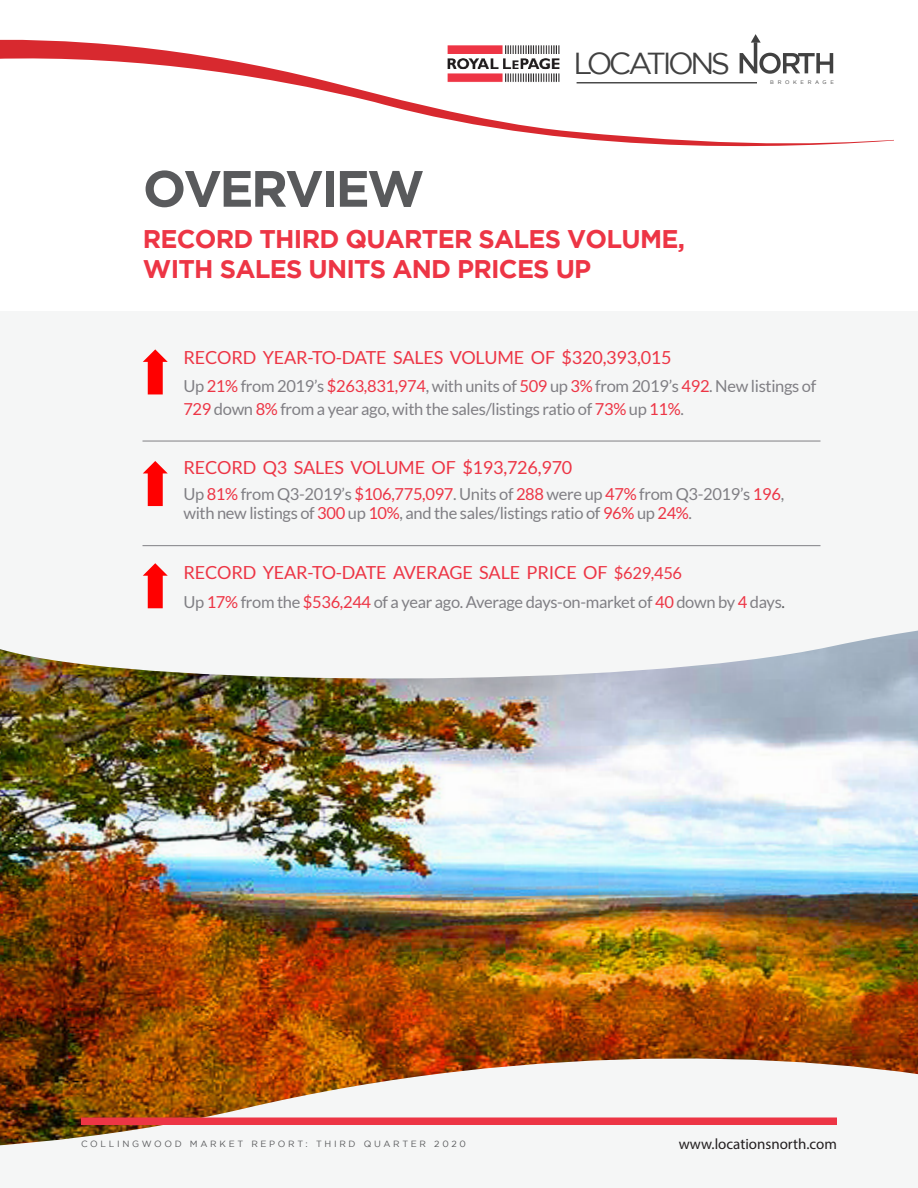
<style>
.page{position:relative;width:918px;height:1188px;background:#fff}
.page>*{position:absolute;margin:0;border:0;box-sizing:border-box;transform-origin:0 0}
.t1{font:700 51px "Gotham";letter-spacing:-.05em;color:#595a5c}
.t2{font:30.3px "Gotham";letter-spacing:-.115em;color:#414141}
.t3{font:700 25.5px/30.6px "Gotham";letter-spacing:-.03em;color:#ed3545}
.t4{font:18px "Lato";letter-spacing:-.01em;color:#ed3545}
.t5{font:16.5px/22.5px "Lato";letter-spacing:-.02em;color:#807f84}
.t6{font:15px "Myriad Pro";color:#231f20}
.t7{font:9px "Gotham";letter-spacing:.3em;color:#595a5c}
.t8{font:5.25px "Gotham";letter-spacing:.7em;color:#414141}
.s1{color:#ed3545}
.s2{font-size:16.5px}
.s3{color:#595a5c}
</style>
<div class="page">
<img style="left:0;top:690px;width:918px;height:352px">
<div style="left:0;top:311px;width:918px;height:318px;background:#f5f6f6"></div>
<svg style="left:0;top:608px;width:918px;height:82px;fill:#f5f6f6"></svg>
<hr style="left:142px;top:545px;width:678px;height:1px;background:#807f84">
<hr style="left:142px;top:441px;width:678px;height:1px;background:#807f84">
<svg style="left:143px;top:563px;width:25px;height:45px"></svg>
<svg style="left:143px;top:349px;width:25px;height:45px"></svg>
<svg style="left:143px;top:461px;width:25px;height:45px"></svg>
<svg style="left:0;top:1042px;width:918px;height:104px;fill:#f5f6f6"></svg>
<div style="left:81px;top:1118px;width:756px;height:7px;background:#ed3545"></div>
<svg style="left:0;top:37px;width:894px;height:110px"></svg>
<h2 class="t2" style="left:573px;top:46px;width:158px">LOCATIONS</h2>
<p class="t1" style="left:143px;top:159px;width:283px">OVERVIEW</p>
<p class="t3" style="left:143px;top:223px;width:544px">RECORD THIRD QUARTER SALES VOLUME,<br>WITH SALES UNITS AND PRICES UP</p>
<p class="t8" style="left:770px;top:80px;width:65px">BROKERAGE</p>
<p class="t4" style="left:183px;top:347px;width:490px">RECORD YEAR-TO-DATE SALES VOLUME OF $320,393,015</p>
<p class="t5" style="left:183px;top:375px;width:634px">Up <span class="s1">21%</span> from 2019’s <span class="s1">$263,831,974</span>, with units of <span class="s1">509</span> up <span class="s1">3%</span> from 2019’s <span class="s1">492</span>. New listings of<br><span class="s1">729</span> down <span class="s1">8%</span> from a year ago, with the sales/listings ratio of <span class="s1">73%</span> up <span class="s1">11%</span>.</p>
<p class="t4" style="left:183px;top:457px;width:391px">RECORD Q3 SALES VOLUME OF $193,726,970</p>
<p class="t5" style="left:183px;top:484px;width:602px;line-height:19.8px">Up <span class="s1">81%</span> from Q3-2019’s <span class="s1">$106,775,097</span>. Units of <span class="s1">288</span> were up <span class="s1">47%</span> from Q3-2019’s <span class="s1">196</span>, with new listings of <span class="s1">300</span> up <span class="s1">10%</span>, and the sales/listings ratio of <span class="s1">96%</span> up <span class="s1">24%</span>.</p>
<p class="t4" style="left:183px;top:563px;width:500px">RECORD YEAR-TO-DATE AVERAGE SALE PRICE OF <span class="s2">$629,456</span></p>
<p class="t5" style="left:183px;top:590px;width:603px">Up <span class="s1">17%</span> from the <span class="s1">$536,244</span> of a year ago. Average days-on-market of <span class="s1">40</span> down by <span class="s1">4</span> days<span class="s3">.</span></p>
<p class="t7" style="left:81px;top:1139px;width:386px">COLLINGWOOD MARKET REPORT: THIRD QUARTER 2020</p>
<p class="t6" style="left:679px;top:1134px;width:160px">www.locationsnorth.com</p>
</div>
